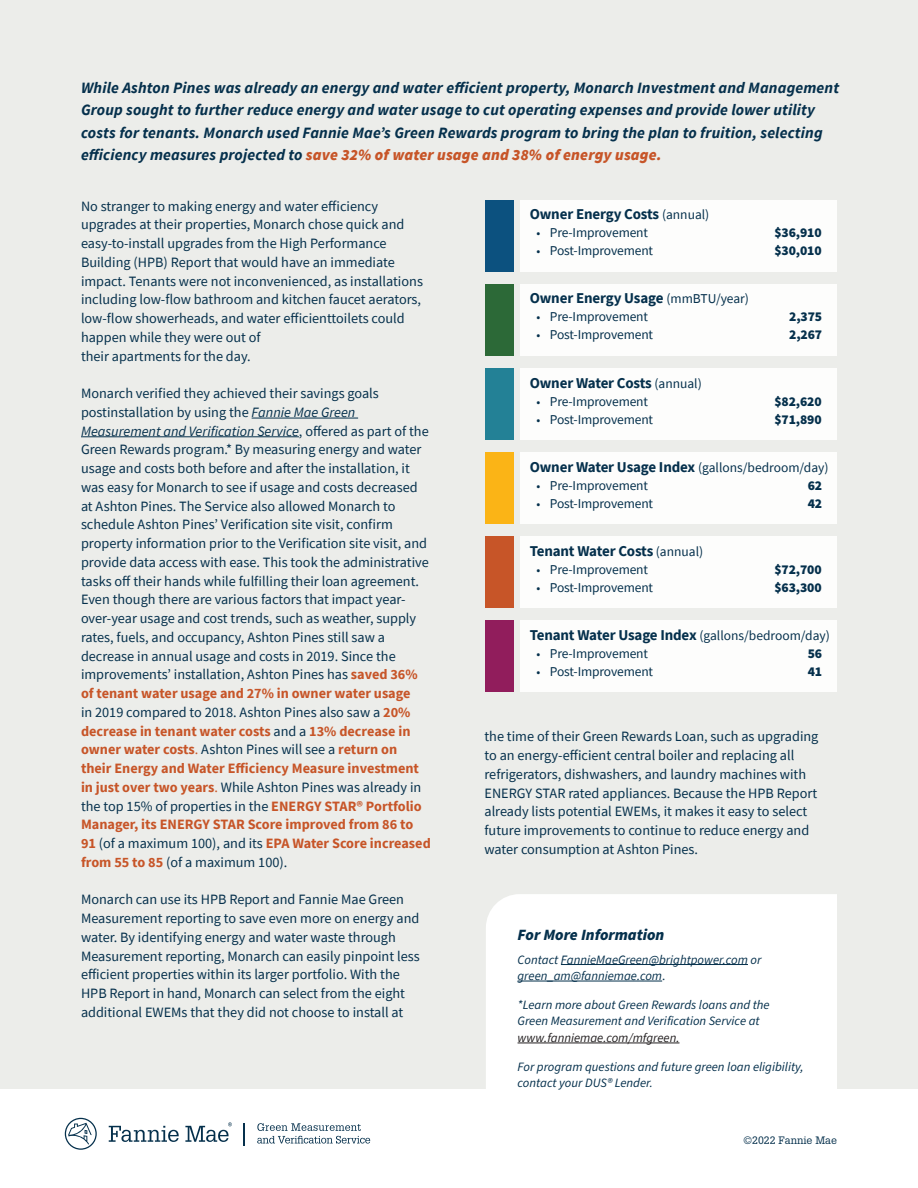
<style>
.page{position:relative;width:918px;height:1188px;background:#fff}
.page>*{position:absolute;margin:0;border:0;box-sizing:border-box;transform-origin:0 0}
.Body{font:italic 700 15.75px "Source Sans Pro";letter-spacing:.01em;color:#05304c}
.Body-2{font:italic 900 15.75px "Source Sans Pro";letter-spacing:.01em;color:#c75528}
.t1{font:italic 900 15.75px "Source Sans Pro";color:#05304c}
.t2{font:700 15px "Source Sans Pro";letter-spacing:-.01em;color:#05304c}
.Body-3{font:14.25px/18.8px "Source Sans Pro";color:#05304c}
.t3{font:13.5px "Source Sans Pro";letter-spacing:-.01em;color:#05304c}
.t4{font:900 13.5px "Source Sans Pro";letter-spacing:-.01em;color:#05304c}
.t5{font:italic 12.75px/16.5px "Source Sans Pro";color:#05304c}
.t6{font:italic 12.75px/16.5px "Source Sans Pro";color:#05304c}
.Body-4{font:10.5px "Glypha LT Std";color:#05304c}
.s1{font-weight:700;color:#05304c}
.s2{font-style:italic}
.s3{font-weight:700;color:#c75528}
.s4{color:#c75528}
.s5{font-weight:400;font-size:13.5px}
.s6{font-size:12.75px}
.s7{font-weight:700;font-size:15px}
.s8{font-style:inherit}
.s9{font-style:normal}
.s10{color:#231f20}
</style>
<div class="page">
<div style="left:0;top:0;width:918px;height:1088px;background:#ecedea"></div>
<div style="left:486px;top:894px;width:351px;height:194px;background:#fff"></div>
<hr style="left:561px;top:964px;width:187px;height:1px;background:#05304c">
<hr style="left:518px;top:981px;width:144px;height:1px;background:#05304c">
<hr style="left:518px;top:1043px;width:162px;height:1px;background:#231f20">
<svg style="left:257px;top:1123px;width:113px;height:21px"></svg>
<svg style="left:65px;top:1118px;width:32px;height:32px"></svg>
<svg style="left:109px;top:1122px;width:123px;height:20px"></svg>
<svg style="left:244px;top:1123px;width:1px;height:23px"></svg>
<hr style="left:252px;top:418px;width:106px;height:1px;background:#05304c">
<hr style="left:81px;top:436px;width:218px;height:1px;background:#05304c">
<div style="left:520px;top:200px;width:317px;height:71px;background:#fff"></div>
<div style="left:485px;top:200px;width:28px;height:71px;background:#0c517f"></div>
<div style="left:520px;top:284px;width:317px;height:71px;background:#fff"></div>
<div style="left:485px;top:284px;width:28px;height:71px;background:#2c6937"></div>
<div style="left:520px;top:368px;width:317px;height:71px;background:#fff"></div>
<div style="left:485px;top:368px;width:28px;height:71px;background:#238196"></div>
<div style="left:520px;top:452px;width:317px;height:72px;background:#fff"></div>
<div style="left:485px;top:452px;width:28px;height:72px;background:#fbb416"></div>
<div style="left:520px;top:537px;width:317px;height:71px;background:#fff"></div>
<div style="left:485px;top:537px;width:28px;height:71px;background:#c75528"></div>
<div style="left:520px;top:621px;width:317px;height:71px;background:#fff"></div>
<div style="left:485px;top:621px;width:28px;height:71px;background:#911d5c"></div>
<p class="Body" style="left:81px;top:77px;width:760px">While Ashton Pines was already an energy and water efficient property, Monarch Investment and Management</p>
<p class="Body" style="left:81px;top:99px;width:736px">Group sought to further reduce energy and water usage to cut operating expenses and provide lower utility</p>
<p class="Body" style="left:81px;top:122px;width:743px">costs for tenants. Monarch used Fannie Mae’s Green Rewards program to bring the plan to fruition, selecting</p>
<p class="Body-2" style="left:81px;top:144px;width:582px"><span class="s1">efficiency measures projected to</span> save 32% of water usage and 38% of energy usage.</p>
<p class="Body-3" style="left:81px;top:197px;width:343px">No stranger to making energy and water efficiency upgrades at their properties, Monarch chose quick and easy-to-install upgrades from the High Performance Building (HPB) Report that would have an immediate impact. Tenants were not inconvenienced, as installations including low-flow bathroom and kitchen faucet aerators, low-flow showerheads, and water efficienttoilets could happen while they were out of<br>their apartments for the day.</p>
<p class="Body-3" style="left:81px;top:384px;width:351px">Monarch verified they achieved their savings goals postinstallation by using the <span class="s2">Fannie Mae Green Measurement and Verification Service</span>, offered as part of the Green Rewards program.* By measuring energy and water usage and costs both before and after the installation, it was easy for Monarch to see if usage and costs decreased at Ashton Pines. The Service also allowed Monarch to schedule Ashton Pines’ Verification site visit, confirm property information prior to the Verification site visit, and provide data access with ease. This took the administrative tasks off their hands while fulfilling their loan agreement.<br>Even though there are various factors that impact year&shy;over-year usage and cost trends, such as weather, supply rates, fuels, and occupancy, Ashton Pines still saw a decrease in annual usage and costs in 2019. Since the improvements’ installation, Ashton Pines has <span class="s3">saved 36% of tenant water usage and 27% in owner water usage<br></span>in 2019 compared to 2018. Ashton Pines also saw a <span class="s3">20% decrease in tenant water costs</span> and a <span class="s3">13% decrease in owner water costs</span><span class="s4">.</span> Ashton Pines will see a <span class="s3">return on their Energy and Water Efficiency Measure investment in just over two years</span><span class="s4">.</span> While Ashton Pines was already in the top 15% of properties in the <span class="s3">ENERGY STAR® Portfolio Manager, its ENERGY STAR Score improved from 86 to 91</span> (of a maximum 100), and its <span class="s3">EPA Water Score increased from 55 to 85</span> (of a maximum 100).</p>
<p class="Body-3" style="left:81px;top:890px;width:340px">Monarch can use its HPB Report and Fannie Mae Green Measurement reporting to save even more on energy and water. By identifying energy and water waste through Measurement reporting, Monarch can easily pinpoint less efficient properties within its larger portfolio. With the HPB Report in hand, Monarch can select from the eight additional EWEMs that they did not choose to install at</p>
<p class="t2" style="left:530px;top:204px;width:181px">Owner Energy Costs <span class="s5">(annual)</span></p>
<p class="t3" style="left:536px;top:224px;width:113px"><span class="s6">•</span> Pre-Improvement</p>
<p class="t4" style="left:774px;top:224px;width:49px">$36,910</p>
<p class="t3" style="left:536px;top:242px;width:118px"><span class="s6">•</span> Post-Improvement</p>
<p class="t4" style="left:774px;top:242px;width:49px">$30,010</p>
<p class="t2" style="left:530px;top:288px;width:221px">Owner Energy Usage <span class="s5">(mmBTU/year)</span></p>
<p class="t3" style="left:536px;top:308px;width:113px"><span class="s6">•</span> Pre-Improvement</p>
<p class="t4" style="left:789px;top:308px;width:34px">2,375</p>
<p class="t3" style="left:536px;top:326px;width:118px"><span class="s6">•</span> Post-Improvement</p>
<p class="t4" style="left:789px;top:326px;width:34px">2,267</p>
<p class="t2" style="left:530px;top:372px;width:174px">Owner Water Costs <span class="s5">(annual)</span></p>
<p class="t3" style="left:536px;top:393px;width:113px"><span class="s6">•</span> Pre-Improvement</p>
<p class="t4" style="left:774px;top:392px;width:49px">$82,620</p>
<p class="t3" style="left:536px;top:411px;width:118px"><span class="s6">•</span> Post-Improvement</p>
<p class="t4" style="left:774px;top:410px;width:49px">$71,890</p>
<p class="t3" style="left:530px;top:459px;width:300px"><span class="s7">Owner Water Usage Index</span> (gallons/bedroom/day)</p>
<p class="t3" style="left:536px;top:477px;width:113px"><span class="s6">•</span> Pre-Improvement</p>
<p class="t4" style="left:808px;top:476px;width:16px">62</p>
<p class="t3" style="left:536px;top:495px;width:118px"><span class="s6">•</span> Post-Improvement</p>
<p class="t4" style="left:808px;top:494px;width:16px">42</p>
<p class="t2" style="left:530px;top:541px;width:175px">Tenant Water Costs <span class="s5">(annual)</span></p>
<p class="t3" style="left:536px;top:561px;width:113px"><span class="s6">•</span> Pre-Improvement</p>
<p class="t4" style="left:774px;top:561px;width:49px">$72,700</p>
<p class="t3" style="left:536px;top:579px;width:118px"><span class="s6">•</span> Post-Improvement</p>
<p class="t4" style="left:774px;top:579px;width:49px">$63,300</p>
<p class="t2" style="left:530px;top:625px;width:302px">Tenant Water Usage Index <span class="s5">(gallons/bedroom/day)</span></p>
<p class="t3" style="left:536px;top:645px;width:113px"><span class="s6">•</span> Pre-Improvement</p>
<p class="t4" style="left:808px;top:645px;width:16px">56</p>
<p class="t3" style="left:536px;top:663px;width:118px"><span class="s6">•</span> Post-Improvement</p>
<p class="t4" style="left:808px;top:663px;width:16px">41</p>
<p class="Body-3" style="left:484px;top:727px;width:335px">the time of their Green Rewards Loan, such as upgrading to an energy-efficient central boiler and replacing all refrigerators, dishwashers, and laundry machines with ENERGY STAR rated appliances. Because the HPB Report already lists potential EWEMs, it makes it easy to select future improvements to continue to reduce energy and water consumption at Ashton Pines.</p>
<p class="t1" style="left:518px;top:924px;width:148px">For More Information</p>
<p class="t6" style="left:518px;top:951px;width:245px"><span class="s8">Contact</span> FannieMaeGreen@brightpower.com <span class="s8">or </span>green_am@fanniemae.com<span class="s9">.</span></p>
<p class="t5" style="left:518px;top:997px;width:254px">*Learn more about Green Rewards loans and the<br>Green Measurement and Verification Service at <span class="s10">www.fanniemae.com/mfgreen.</span></p>
<p class="t5" style="left:518px;top:1059px;width:288px">For program questions and future green loan eligibility, contact your DUS® Lender.</p>
<p class="Body-4" style="left:744px;top:1133px;width:95px">©2022 Fannie Mae</p>
</div>
